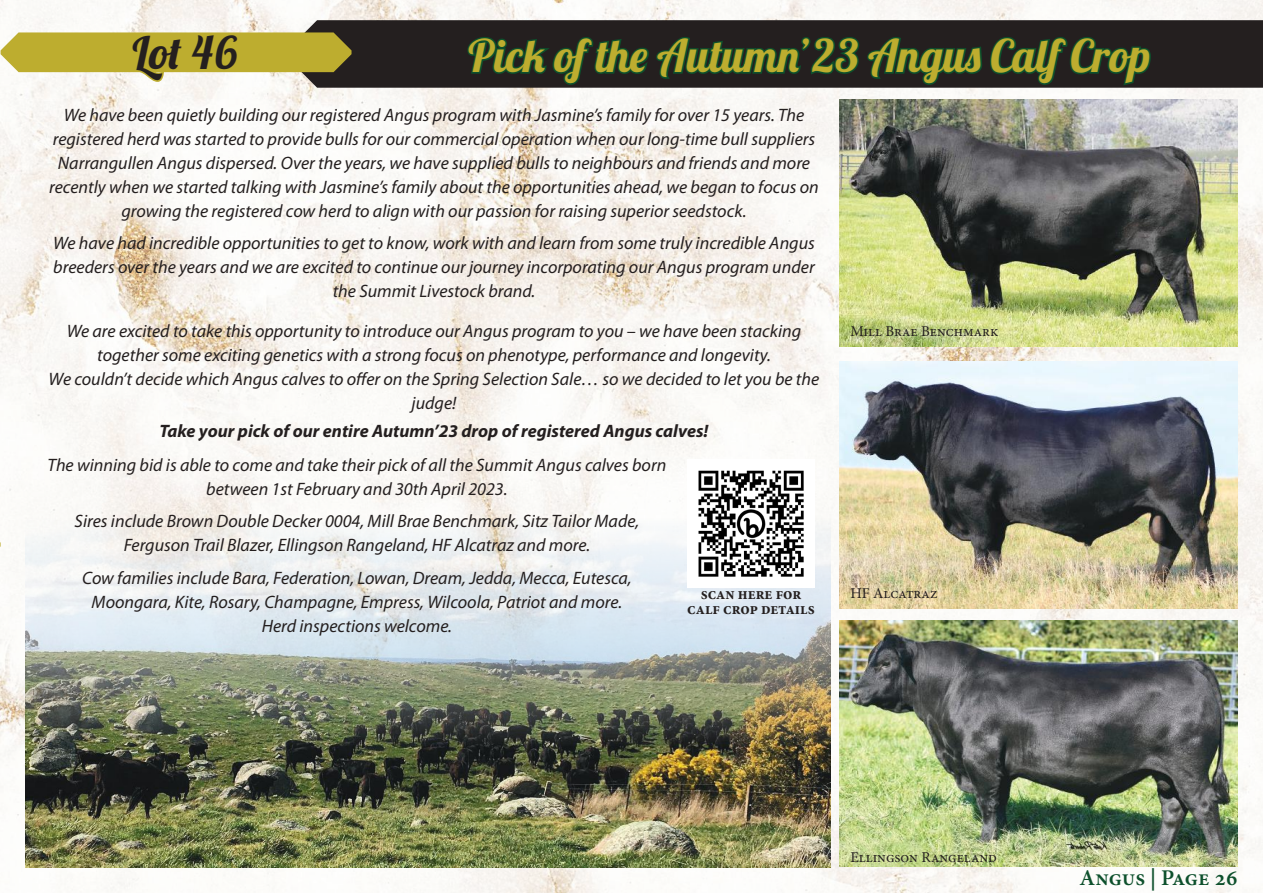
<style>
.page{position:relative;width:1263px;height:893px;background:#fff}
.page>*{position:absolute;margin:0;border:0;box-sizing:border-box;transform-origin:0 0}
.t1{font:45px "Lobster 1.4";color:#bdad2f}
.t2{font:45px "Lobster 1.4";color:#241f1f}
.t3{font:600 22.5px "Minion Pro";color:#0d502c}
.t4{font:italic 18px/24px "Myriad Pro";color:#241f1f;text-align:center}
.t5{font:italic 700 18px "Myriad Pro";color:#241f1f}
.t6{font:700 condensed 16.5px/15px "Minion Pro";color:#241f1f;text-align:center}
.t7{font:15px "Minion Pro";color:#241f1f}
</style>
<div class="page">
<img style="left:0;top:0;width:1263px;height:893px">
<svg style="left:299px;top:20px;width:964px;height:68px;fill:#241f1f"></svg>
<svg style="left:466px;top:35px;width:686px;height:52px"></svg>
<svg style="left:1px;top:32px;width:350px;height:118px"></svg>
<img style="left:839px;top:100px;width:398px;height:246px">
<img style="left:26px;top:519px;width:805px;height:348px">
<img style="left:839px;top:361px;width:398px;height:247px">
<img style="left:839px;top:620px;width:398px;height:247px">
<img style="left:687px;top:460px;width:128px;height:127px">
<h1 class="t2" style="left:132px;top:24px;width:106px">Lot 46</h1>
<h1 class="t1" style="left:469px;top:27px;width:683px">Pick of the Autumn’23 Angus Calf Crop</h1>
<p class="t4" style="left:49px;top:102px;width:771px">We have been quietly building our registered Angus program with Jasmine’s family for over 15 years. The registered herd was started to provide bulls for our commercial operation when our long-time bull suppliers Narrangullen Angus dispersed. Over the years, we have supplied bulls to neighbours and friends and more recently when we started talking with Jasmine’s family about the opportunities ahead, we began to focus on growing the registered cow herd to align with our passion for raising superior seedstock.</p>
<p class="t4" style="left:53px;top:231px;width:763px">We have had incredible opportunities to get to know, work with and learn from some truly incredible Angus breeders over the years and we are excited to continue our journey incorporating our Angus program under the Summit Livestock brand.</p>
<p class="t7" style="left:850px;top:321px;width:150px">Mill Brae Benchmark</p>
<p class="t4" style="left:49px;top:319px;width:772px">We are excited to take this opportunity to introduce our Angus program to you – we have been stacking together some exciting genetics with a strong focus on phenotype, performance and longevity.<br>We couldn’t decide which Angus calves to offer on the Spring Selection Sale… so we decided to let you be the judge!</p>
<p class="t5" style="left:160px;top:419px;width:550px">Take your pick of our entire Autumn’23 drop of registered Angus calves!</p>
<p class="t4" style="left:48px;top:453px;width:620px">The winning bid is able to come and take their pick of all the Summit Angus calves born between 1st February and 30th April 2023.</p>
<p class="t4" style="left:75px;top:509px;width:566px">Sires include Brown Double Decker 0004, Mill Brae Benchmark, Sitz Tailor Made,<br>Ferguson Trail Blazer, Ellingson Rangeland, HF Alcatraz and more.</p>
<p class="t4" style="left:82px;top:566px;width:551px">Cow families include Bara, Federation, Lowan, Dream, Jedda, Mecca, Eutesca,<br>Moongara, Kite, Rosary, Champagne, Empress, Wilcoola, Patriot and more.<br>Herd inspections welcome.</p>
<p class="t7" style="left:850px;top:583px;width:89px">HF Alcatraz</p>
<p class="t6" style="left:687px;top:586px;width:129px">scan here for calf crop details</p>
<p class="t7" style="left:850px;top:847px;width:148px">Ellingson Rangeland</p>
<p class="t3" style="left:1079px;top:862px;width:159px">Angus | Page 26</p>
</div>
